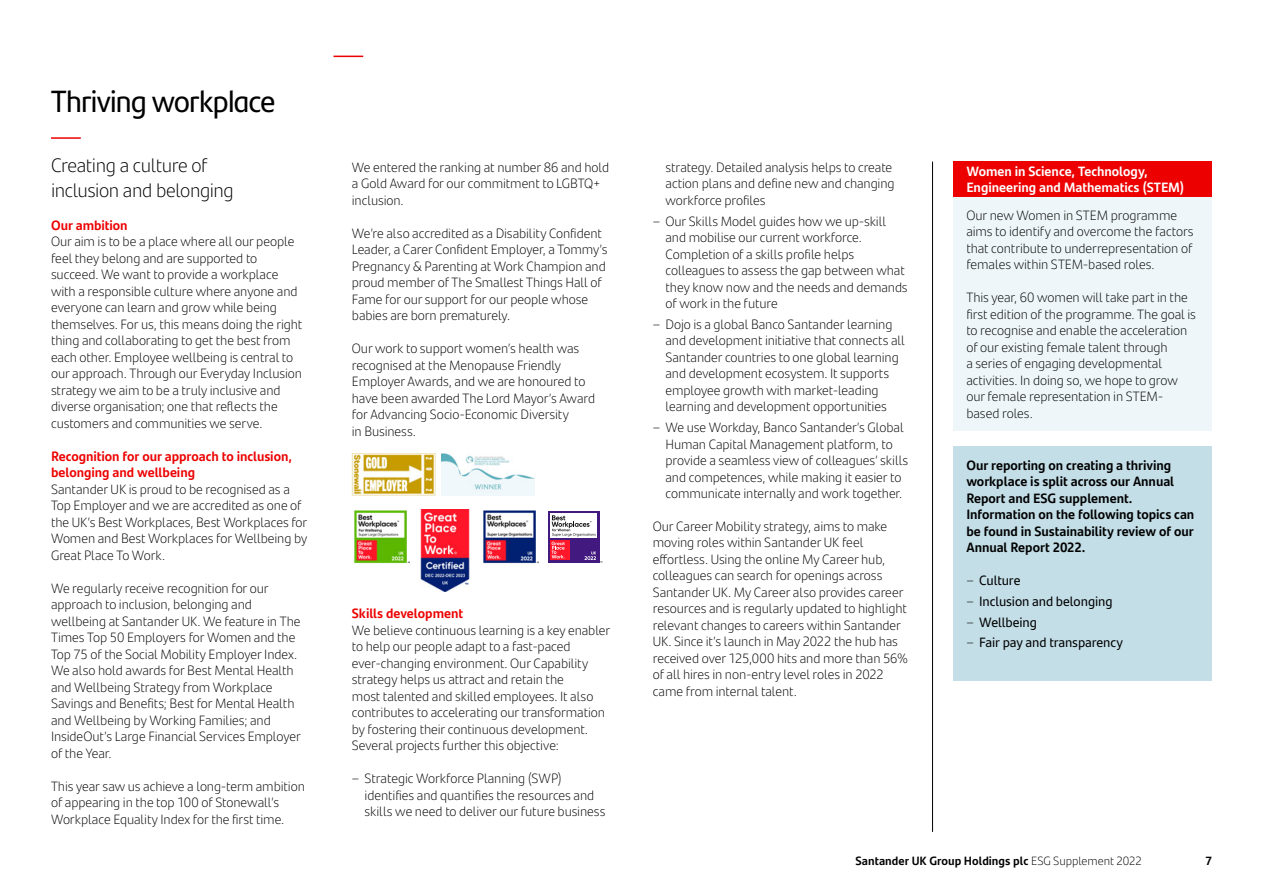
<style>
.page{position:relative;width:1263px;height:893px;background:#fff}
.page>*{position:absolute;margin:0;border:0;box-sizing:border-box;transform-origin:0 0}
.t1{font:30.75px "Santander Headline";letter-spacing:-.02em;color:#000}
.t2{font:300 19.5px/24.8px "Santander Text";letter-spacing:-.02em;color:#000}
.t3{font:300 13.5px/16.5px "Santander Text";letter-spacing:-.005em;color:#000}
.t4{font:700 13.5px/16.5px "Santander Text";letter-spacing:-.005em;color:#000}
.t5{font:700 13.5px/16.5px "Santander Text";letter-spacing:-.005em;color:#ec0000}
.t6{font:13.5px "Santander Text";letter-spacing:-.005em;color:#000}
.t7{font:700 13.5px/16.5px "Santander Text";color:#fff}
.t8{font:700 12px "Santander Text";color:#000}
.s1{font-weight:300}
</style>
<div class="page">
<div style="left:954px;top:162px;width:258px;height:35px;background:#ec0000"></div>
<div style="left:954px;top:197px;width:258px;height:233px;background:#eef6f9"></div>
<div style="left:954px;top:447px;width:258px;height:234px;background:#c3dee7"></div>
<img style="left:352px;top:453px;width:83px;height:42px">
<img style="left:442px;top:453px;width:93px;height:42px">
<img style="left:354px;top:510px;width:56px;height:54px">
<img style="left:420px;top:509px;width:50px;height:82px">
<img style="left:483px;top:510px;width:55px;height:54px">
<div style="left:548px;top:511px;width:51px;height:51px;background:#41197f"></div>
<div style="left:550px;top:513px;width:47px;height:25px;background:#fff"></div>
<div style="left:550px;top:540px;width:20px;height:20px;background:#ff1628"></div>
<svg style="left:551px;top:542px;width:14px;height:16px"></svg>
<svg style="left:584px;top:551px;width:18px;height:11px"></svg>
<svg style="left:552px;top:515px;width:44px;height:21px"></svg>
<hr style="left:932px;top:162px;width:1px;height:670px;background:#000">
<hr style="left:51px;top:137px;width:30px;height:2px;background:#ec0000">
<hr style="left:333px;top:56px;width:30px;height:1px;background:#ec0000">
<h1 class="t1" style="left:51px;top:78px;width:226px">Thriving workplace</h1>
<h2 class="t2" style="left:51px;top:152px;width:184px">Creating a culture of inclusion and belonging</h2>
<p class="t5" style="left:51px;top:216px;width:78px">Our ambition</p>
<p class="t3" style="left:51px;top:232px;width:253px">Our aim is to be a place where all our people feel they belong and are supported to succeed. We want to provide a workplace with a responsible culture where anyone and everyone can learn and grow while being themselves. For us, this means doing the right thing and collaborating to get the best from each other. Employee wellbeing is central to our approach. Through our Everyday Inclusion strategy we aim to be a truly inclusive and diverse organisation; one that reflects the customers and communities we serve.</p>
<p class="t5" style="left:51px;top:447px;width:242px">Recognition for our approach to inclusion, belonging and wellbeing</p>
<p class="t3" style="left:51px;top:480px;width:258px">Santander UK is proud to be recognised as a Top Employer and we are accredited as one of the UK’s Best Workplaces, Best Workplaces for Women and Best Workplaces for Wellbeing by Great Place To Work.</p>
<p class="t3" style="left:51px;top:579px;width:251px">We regularly receive recognition for our approach to inclusion, belonging and wellbeing at Santander UK. We feature in The Times Top 50 Employers for Women and the Top 75 of the Social Mobility Employer Index.<br>We also hold awards for Best Mental Health and Wellbeing Strategy from Workplace Savings and Benefits; Best for Mental Health and Wellbeing by Working Families; and InsideOut’s Large Financial Services Employer of the Year.</p>
<p class="t3" style="left:51px;top:777px;width:255px">This year saw us achieve a long-term ambition of appearing in the top 100 of Stonewall’s<br>Workplace Equality Index for the first time.</p>
<p class="t3" style="left:352px;top:158px;width:259px">We entered the ranking at number 86 and hold a Gold Award for our commitment to LGBTQ+ inclusion.</p>
<p class="t3" style="left:352px;top:224px;width:257px">We’re also accredited as a Disability Confident Leader, a Carer Confident Employer, a Tommy’s Pregnancy &amp; Parenting at Work Champion and proud member of The Smallest Things Hall of Fame for our support for our people whose babies are born prematurely.</p>
<p class="t3" style="left:352px;top:340px;width:245px">Our work to support women’s health was recognised at the Menopause Friendly Employer Awards, and we are honoured to have been awarded The Lord Mayor’s Award for Advancing Socio-Economic Diversity<br>in Business.</p>
<p class="t5" style="left:352px;top:604px;width:113px">Skills development</p>
<p class="t3" style="left:352px;top:621px;width:260px">We believe continuous learning is a key enabler to help our people adapt to a fast-paced ever-changing environment. Our Capability strategy helps us attract and retain the<br>most talented and skilled employees. It also contributes to accelerating our transformation by fostering their continuous development.<br>Several projects further this objective:</p>
<p class="t3" style="left:365px;top:769px;width:242px;text-indent:-13px">– Strategic Workforce Planning (SWP) identifies and quantifies the resources and skills we need to deliver our future business</p>
<p class="t3" style="left:665px;top:158px;width:231px">strategy. Detailed analysis helps to create action plans and define new and changing workforce profiles</p>
<p class="t3" style="left:665px;top:212px;width:244px;text-indent:-13px">– Our Skills Model guides how we up-skill and mobilise our current workforce.<br>Completion of a skills profile helps colleagues to assess the gap between what they know now and the needs and demands of work in the future</p>
<p class="t3" style="left:665px;top:315px;width:241px;text-indent:-13px">– Dojo is a global Banco Santander learning and development initiative that connects all Santander countries to one global learning and development ecosystem. It supports employee growth with market-leading learning and development opportunities</p>
<p class="t3" style="left:665px;top:418px;width:244px;text-indent:-13px">– We use Workday, Banco Santander’s Global Human Capital Management platform, to provide a seamless view of colleagues’ skills and competences, while making it easier to communicate internally and work together.</p>
<p class="t3" style="left:653px;top:517px;width:257px">Our Career Mobility strategy, aims to make moving roles within Santander UK feel effortless. Using the online My Career hub, colleagues can search for openings across Santander UK. My Career also provides career resources and is regularly updated to highlight relevant changes to careers within Santander UK. Since it’s launch in May 2022 the hub has received over 125,000 hits and more than 56% of all hires in non-entry level roles in 2022 came from internal talent.</p>
<p class="t7" style="left:966px;top:162px;width:219px">Women in Science, Technology,<br>Engineering and Mathematics (STEM)</p>
<p class="t3" style="left:966px;top:206px;width:229px">Our new Women in STEM programme aims to identify and overcome the factors that contribute to underrepresentation of females within STEM-based roles.</p>
<p class="t3" style="left:966px;top:288px;width:231px">This year, 60 women will take part in the first edition of the programme. The goal is to recognise and enable the acceleration of our existing female talent through<br>a series of engaging developmental activities. In doing so, we hope to grow our female representation in STEM&shy;based roles.</p>
<p class="t4" style="left:966px;top:456px;width:229px">Our reporting on creating a thriving workplace is split across our Annual Report and ESG supplement.<br>Information on the following topics can be found in Sustainability review of our Annual Report 2022.</p>
<p class="t6" style="left:966px;top:570px;width:56px"><span class="s1">–</span> Culture</p>
<p class="t6" style="left:966px;top:591px;width:148px"><span class="s1">–</span> Inclusion and belonging</p>
<p class="t6" style="left:966px;top:612px;width:72px"><span class="s1">–</span> Wellbeing</p>
<p class="t6" style="left:966px;top:633px;width:158px"><span class="s1">–</span> Fair pay and transparency</p>
<p class="t8" style="left:855px;top:851px;width:288px">Santander UK Group Holdings plc <span class="s1">ESG Supplement 2022</span></p>
<p class="t8" style="left:1205px;top:851px;width:8px">7</p>
</div>
